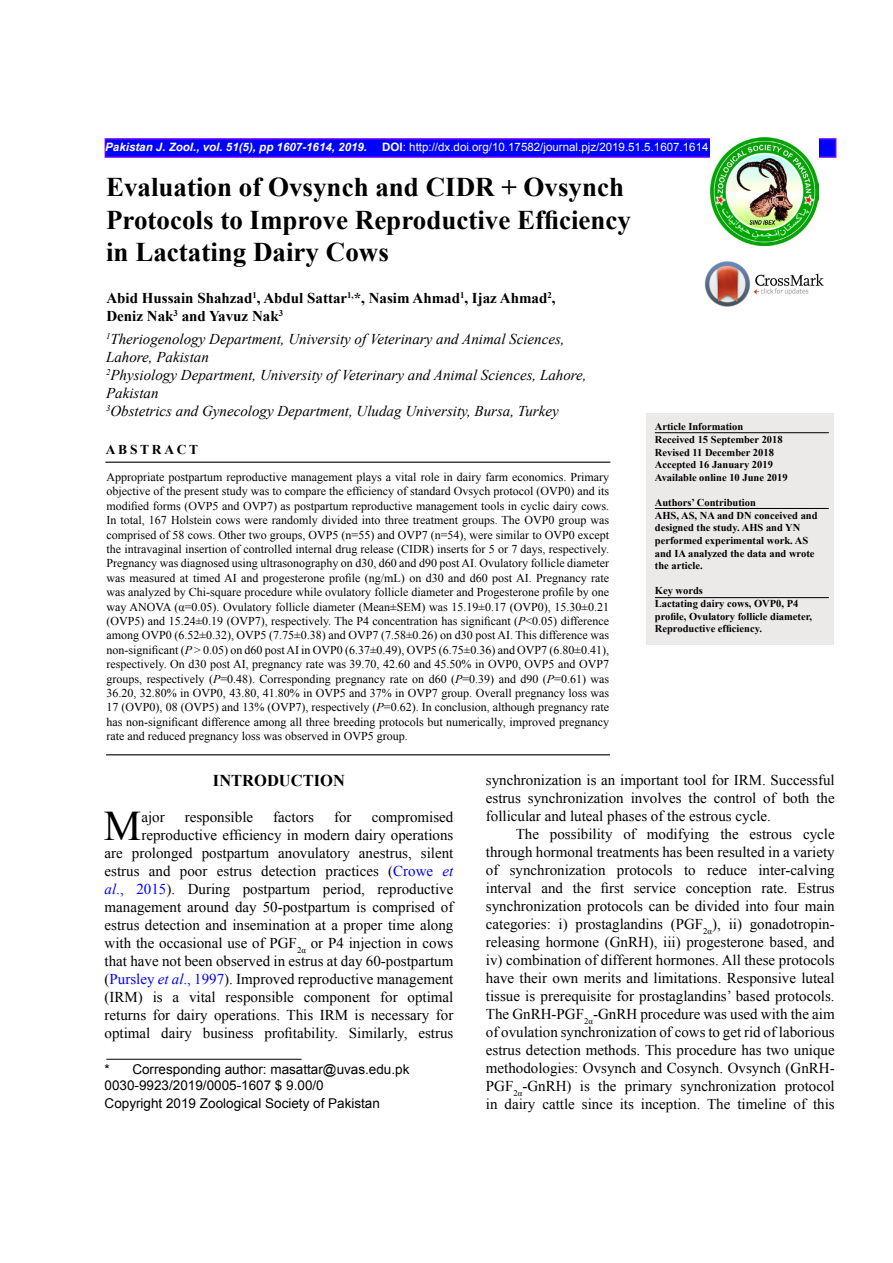
<style>
.page{position:relative;width:893px;height:1263px;background:#fff}
.page>*{position:absolute;margin:0;border:0;box-sizing:border-box;transform-origin:0 0}
.t1{font:42.15px "Times New Roman";color:#000}
.t2{font:700 27px/32.4px "Times New Roman";color:#000}
.t3{font:700 16.5px "Times New Roman";color:#000}
.t4{font:15px/18px "Times New Roman";color:#000;text-align:justify}
.t5{font:italic 15px/18px "Times New Roman";color:#000}
.t6{font:700 15px/18px "Times New Roman";color:#000}
.t7{font:13.5px/16.2px "Arial";color:#000}
.t8{font:700 13.5px "Times New Roman";letter-spacing:.2em;color:#000}
.t9{font:12px/14.4px "Times New Roman";color:#000;text-align:justify}
.t10{font:11.55px "Arial";color:#fff}
.t11{font:italic 700 11.55px "Arial";color:#fff}
.t12{font:700 10.5px/12.6px "Times New Roman";color:#000}
.s1{font-weight:700}
.s2{font-style:italic}
.s3{color:#00f}
.s4{font-style:italic;color:#00f}
</style>
<div class="page">
<img style="left:704px;top:261px;width:120px;height:45px">
<div style="left:105px;top:138px;width:731px;height:20px;background:#00f;border:2px solid #60f"></div>
<img style="left:710px;top:138px;width:108px;height:108px">
<div style="left:646px;top:414px;width:187px;height:231px;background:#ece9e9"></div>
<hr style="left:655px;top:508px;width:174px;height:1px;background:#000">
<hr style="left:105px;top:462px;width:505px;height:1px;background:#000">
<hr style="left:106px;top:754px;width:504px;height:1px;background:#000">
<hr style="left:655px;top:432px;width:174px;height:1px;background:#000">
<hr style="left:106px;top:1059px;width:196px;height:1px;background:#000">
<hr style="left:655px;top:597px;width:174px;height:1px;background:#000">
<p class="t11" style="left:105px;top:139px;width:263px">Pakistan J. Zool., vol. 51(5), pp 1607-1614, 2019.</p>
<p class="t10" style="left:382px;top:140px;width:328px"><span class="s1">DOI</span>: http://dx.doi.org/10.17582/journal.pjz/2019.51.5.1607.1614</p>
<h2 class="t2" style="left:106px;top:171px;width:526px">Evaluation of Ovsynch and CIDR + Ovsynch<br>Protocols to Improve Reproductive Efficiency in Lactating Dairy Cows</h2>
<p class="t6" style="left:106px;top:289px;width:450px">Abid Hussain Shahzad<sup>1</sup>, Abdul Sattar<sup>1,</sup>*, Nasim Ahmad<sup>1</sup>, Ijaz Ahmad<sup>2</sup>,<br>Deniz Nak<sup>3</sup> and Yavuz Nak<sup>3</sup></p>
<p class="t5" style="left:106px;top:329px;width:482px"><sup>1</sup>Theriogenology Department, University of Veterinary and Animal Sciences, Lahore, Pakistan<br><sup>2</sup>Physiology Department, University of Veterinary and Animal Sciences, Lahore, Pakistan<br><sup>3</sup>Obstetrics and Gynecology Department, Uludag University, Bursa, Turkey</p>
<p class="t12" style="left:655px;top:420px;width:134px">Article Information<br>Received 15 September 2018<br>Revised 11 December 2018<br>Accepted 16 January 2019<br>Available online 10 June 2019</p>
<p class="t12" style="left:655px;top:496px;width:164px">Authors’ Contribution<br>AHS, AS, NA and DN conceived and designed the study. AHS and YN performed experimental work. AS and IA analyzed the data and wrote the article.</p>
<p class="t12" style="left:655px;top:584px;width:159px">Key words<br>Lactating dairy cows, OVP0, P4 profile, Ovulatory follicle diameter,<br>Reproductive efficiency.</p>
<p class="t8" style="left:106px;top:440px;width:94px">ABSTRACT</p>
<p class="t9" style="left:107px;top:470px;width:504px">Appropriate postpartum reproductive management plays a vital role in dairy farm economics. Primary objective of the present study was to compare the efficiency of standard Ovsych protocol (OVP0) and its modified forms (OVP5 and OVP7) as postpartum reproductive management tools in cyclic dairy cows.<br>In total, 167 Holstein cows were randomly divided into three treatment groups. The OVP0 group was comprised of 58 cows. Other two groups, OVP5 (n=55) and OVP7 (n=54), were similar to OVP0 except the intravaginal insertion of controlled internal drug release (CIDR) inserts for 5 or 7 days, respectively.<br>Pregnancy was diagnosed using ultrasonography on d30, d60 and d90 post AI. Ovulatory follicle diameter was measured at timed AI and progesterone profile (ng/mL) on d30 and d60 post AI. Pregnancy rate was analyzed by Chi-square procedure while ovulatory follicle diameter and Progesterone profile by one way ANOVA (α=0.05). Ovulatory follicle diameter (Mean±SEM) was 15.19±0.17 (OVP0), 15.30±0.21 (OVP5) and 15.24±0.19 (OVP7), respectively. The P4 concentration has significant (<span class="s2">P</span>&lt;0.05) difference among OVP0 (6.52±0.32), OVP5 (7.75±0.38) and OVP7 (7.58±0.26) on d30 post AI. This difference was non-significant (<span class="s2">P</span> &gt; 0.05) on d60 post AI in OVP0 (6.37±0.49), OVP5 (6.75±0.36) and OVP7 (6.80±0.41), respectively. On d30 post AI, pregnancy rate was 39.70, 42.60 and 45.50% in OVP0, OVP5 and OVP7 groups, respectively (<span class="s2">P</span>=0.48). Corresponding pregnancy rate on d60 (<span class="s2">P</span>=0.39) and d90 (<span class="s2">P</span>=0.61) was 36.20, 32.80% in OVP0, 43.80, 41.80% in OVP5 and 37% in OVP7 group. Overall pregnancy loss was 17 (OVP0), 08 (OVP5) and 13% (OVP7), respectively (<span class="s2">P</span>=0.62). In conclusion, although pregnancy rate has non-significant difference among all three breeding protocols but numerically, improved pregnancy rate and reduced pregnancy loss was observed in OVP5 group.</p>
<h3 class="t3" style="left:213px;top:769px;width:133px">INTRODUCTION</h3>
<h1 class="t1" style="left:104px;top:798px;width:39px">M</h1>
<p class="t4" style="left:141px;top:808px;width:25px">ajor</p>
<p class="t4" style="left:185px;top:808px;width:70px">responsible</p>
<p class="t4" style="left:273px;top:808px;width:42px">factors</p>
<p class="t4" style="left:334px;top:808px;width:19px">for</p>
<p class="t4" style="left:486px;top:771px;width:350px">synchronization is an important tool for IRM. Successful estrus synchronization involves the control of both the follicular and luteal phases of the estrous cycle.</p>
<p class="t4" style="left:486px;top:825px;width:350px;text-indent:30px">The possibility of modifying the estrous cycle through hormonal treatments has been resulted in a variety of synchronization protocols to reduce inter-calving interval and the first service conception rate. Estrus synchronization protocols can be divided into four main categories: i) prostaglandins (PGF<sub>2α</sub>), ii) gonadotropin&shy;releasing hormone (GnRH), iii) progesterone based, and iv) combination of different hormones. All these protocols have their own merits and limitations. Responsive luteal tissue is prerequisite for prostaglandins’ based protocols.<br>The GnRH-PGF<sub>2α</sub>-GnRH procedure was used with the aim of ovulation synchronization of cows to get rid of laborious estrus detection methods. This procedure has two unique methodologies: Ovsynch and Cosynch. Ovsynch (GnRH-PGF<sub>2α</sub>-GnRH) is the primary synchronization protocol in dairy cattle since its inception. The timeline of this</p>
<p class="t4" style="left:105px;top:808px;width:350px;text-align:right">compromised<br>reproductive efficiency in modern dairy operations<br>are prolonged postpartum anovulatory anestrus, silent estrus and poor estrus detection practices (<span class="s3">Crowe</span> <span class="s4">et al</span><span class="s3">., 2015</span>). During postpartum period, reproductive management around day 50-postpartum is comprised of estrus detection and insemination at a proper time along with the occasional use of PGF<sub>2α</sub> or P4 injection in cows that have not been observed in estrus at day 60-postpartum (<span class="s3">Pursley</span> <span class="s4">et al</span><span class="s3">., 1997</span>). Improved reproductive management (IRM) is a vital responsible component for optimal returns for dairy operations. This IRM is necessary for optimal dairy business profitability. Similarly, estrus</p>
<p class="t7" style="left:105px;top:1061px;width:306px">* Corresponding author: masattar@uvas.edu.pk<br>0030-9923/2019/0005-1607 $ 9.00/0</p>
<p class="t7" style="left:105px;top:1096px;width:277px">Copyright 2019 Zoological Society of Pakistan</p>
</div>
